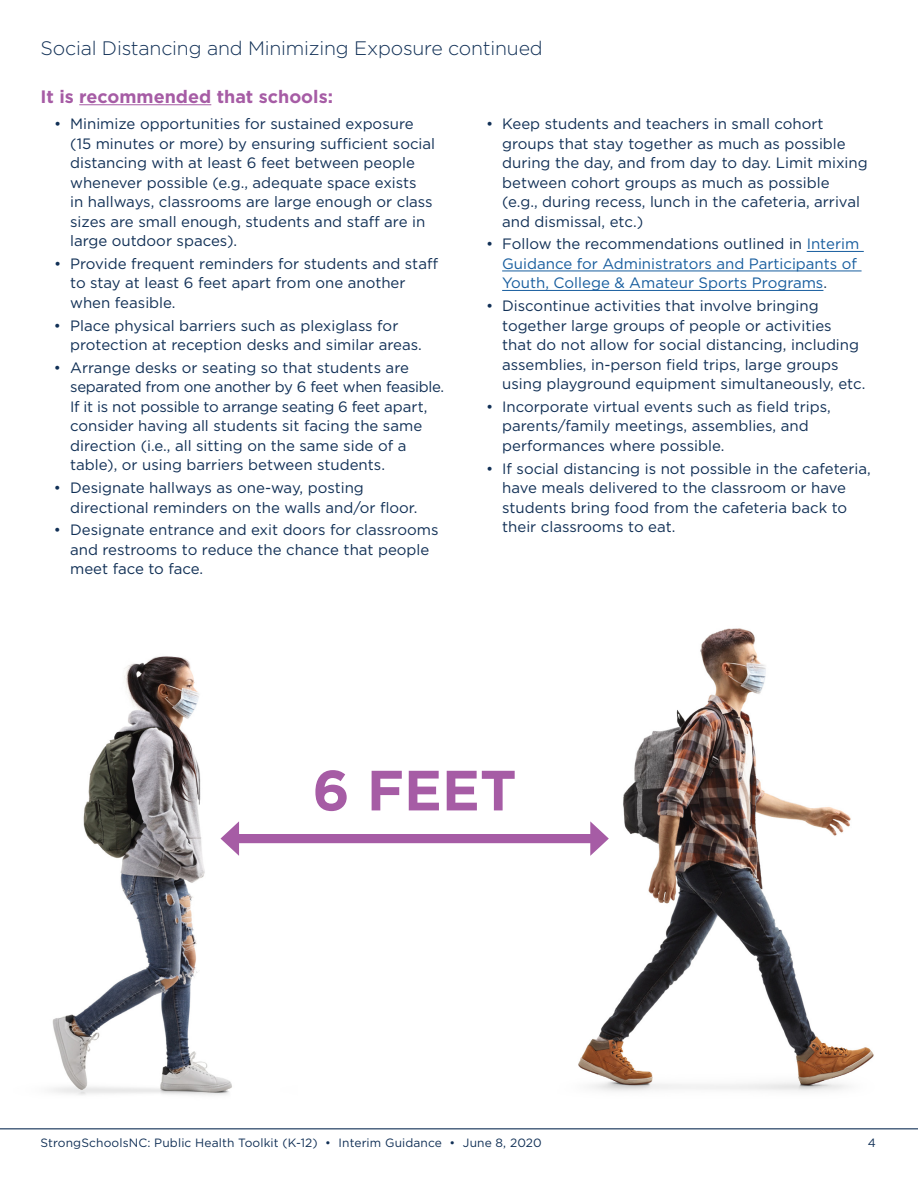
<style>
.page{position:relative;width:918px;height:1188px;background:#fff}
.page>*{position:absolute;margin:0;border:0;box-sizing:border-box;transform-origin:0 0}
.t1{font:700 56.7px "Gotham";color:#a65ca5}
.t2{font:300 19.5px "Gotham";letter-spacing:-.01em;color:#113056}
.t3{font:700 18px "Gotham";color:#a65ca5}
.t4{font:15px/19.5px "Gotham";color:#113056}
.t5{font:15px/19.5px "Gotham";color:#175d9e}
.t6{font:12px "Gotham";letter-spacing:.01em;color:#113056}
.s1{color:#113056}
</style>
<div class="page">
<hr style="left:0;top:1128px;width:918px;height:1px;background:#113056">
<hr style="left:79px;top:104px;width:132px;height:1px;background:#a65ca5">
<hr style="left:807px;top:251px;width:57px;height:1px;background:#175d9e">
<hr style="left:502px;top:271px;width:360px;height:1px;background:#175d9e">
<hr style="left:502px;top:290px;width:321px;height:1px;background:#175d9e">
<img style="left:551px;top:628px;width:323px;height:463px">
<img style="left:51px;top:656px;width:246px;height:439px">
<div style="left:232px;top:834px;width:366px;height:9px;background:#a65ca5"></div>
<svg style="left:221px;top:821px;width:18px;height:35px"></svg>
<svg style="left:590px;top:821px;width:19px;height:35px"></svg>
<h2 class="t2" style="left:40px;top:37px;width:504px">Social Distancing and Minimizing Exposure continued</h2>
<p class="t3" style="left:40px;top:85px;width:294px">It is recommended that schools:</p>
<p class="t4" style="left:70px;top:114px;width:367px;text-indent:-16px">• Minimize opportunities for sustained exposure (15 minutes or more) by ensuring sufcient social distancing with at least 6 feet between people whenever possible (e g , adequate space exists<br>in hallways, classrooms are large enough or class sizes are small enough, students and staf are in large outdoor spaces)</p>
<p class="t4" style="left:70px;top:254px;width:369px;text-indent:-16px">• Provide frequent reminders for students and staf to stay at least 6 feet apart from one another when feasible</p>
<p class="t4" style="left:70px;top:315px;width:350px;text-indent:-16px">• Place physical barriers such as plexiglass for protection at reception desks and similar areas</p>
<p class="t4" style="left:70px;top:358px;width:372px;text-indent:-16px">• Arrange desks or seating so that students are separated from one another by 6 feet when feasible If it is not possible to arrange seating 6 feet apart, consider having all students sit facing the same direction (i e , all sitting on the same side of a table), or using barriers between students</p>
<p class="t4" style="left:70px;top:478px;width:346px;text-indent:-16px">• Designate hallways as one-way, posting directional reminders on the walls and/or foor</p>
<p class="t4" style="left:70px;top:520px;width:370px;text-indent:-16px">• Designate entrance and exit doors for classrooms and restrooms to reduce the chance that people meet face to face</p>
<p class="t4" style="left:502px;top:114px;width:367px;text-indent:-16px">• Keep students and teachers in small cohort groups that stay together as much as possible during the day, and from day to day Limit mixing between cohort groups as much as possible<br>(e g , during recess, lunch in the cafeteria, arrival and dismissal, etc )</p>
<p class="t5" style="left:502px;top:234px;width:359px;text-indent:-16px"><span class="s1">• Follow the recommendations outlined in</span> Interim<br>Guidance for Administrators and Participants of<br>Youth, College &amp; Amateur Sports Programs</p>
<p class="t4" style="left:502px;top:296px;width:361px;text-indent:-16px">• Discontinue activities that involve bringing together large groups of people or activities that do not allow for social distancing, including assemblies, in-person feld trips, large groups using playground equipment simultaneously, etc</p>
<p class="t4" style="left:502px;top:397px;width:330px;text-indent:-16px">• Incorporate virtual events such as feld trips, parents/family meetings, assemblies, and performances where possible</p>
<p class="t4" style="left:502px;top:458px;width:370px;text-indent:-16px">• If social distancing is not possible in the cafeteria, have meals delivered to the classroom or have students bring food from the cafeteria back to their classrooms to eat</p>
<h1 class="t1" style="left:312px;top:753px;width:206px">6 FEET</h1>
<p class="t6" style="left:40px;top:1135px;width:503px">StrongSchoolsNC: Public Health Toolkit (K-12) • Interim Guidance • June 8, 2020</p>
<p class="t6" style="left:868px;top:1135px;width:10px">4</p>
</div>
